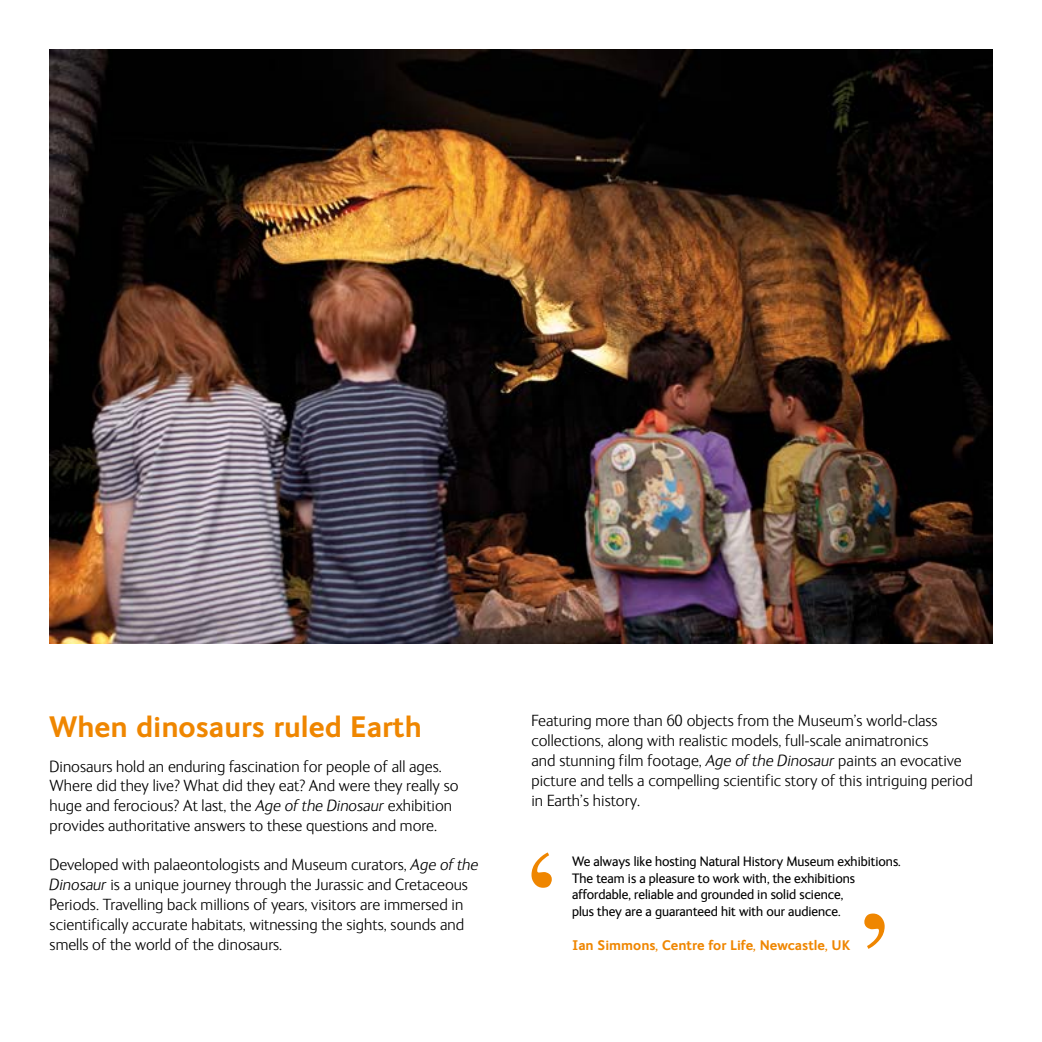
<style>
.page{position:relative;width:1042px;height:1042px;background:#fff}
.page>*{position:absolute;margin:0;border:0;box-sizing:border-box;transform-origin:0 0}
.t1{font:700 29.75px "NHM Ingrid";color:#ef8600}
.t2{font:300 16.62px/19.9px "NHM Ingrid";color:#000}
.t3{font:14px/16.8px "NHM Ingrid";color:#000}
.t4{font:700 14px "NHM Ingrid";color:#ef8600}
.s1{font-style:italic}
</style>
<div class="page">
<img style="left:50px;top:50px;width:942px;height:594px">
<svg style="left:864px;top:913px;width:20px;height:36px"></svg>
<svg style="left:531px;top:852px;width:21px;height:36px"></svg>
<h1 class="t1" style="left:50px;top:710px;width:374px">When dinosaurs ruled Earth</h1>
<p class="t2" style="left:50px;top:756px;width:410px">Dinosaurs hold an enduring fascination for people of all ages.<br>Where did they live? What did they eat? And were they really so huge and ferocious? At last, the <span class="s1">Age of the Dinosaur</span> exhibition provides authoritative answers to these questions and more.</p>
<p class="t2" style="left:50px;top:854px;width:430px">Developed with palaeontologists and Museum curators, <span class="s1">Age of the Dinosaur</span> is a unique journey through the Jurassic and Cretaceous Periods. Travelling back millions of years, visitors are immersed in scientifically accurate habitats, witnessing the sights, sounds and smells of the world of the dinosaurs.</p>
<p class="t2" style="left:531px;top:711px;width:443px">Featuring more than 60 objects from the Museum’s world-class collections, along with realistic models, full-scale animatronics<br>and stunning film footage, <span class="s1">Age of the Dinosaur</span> paints an evocative picture and tells a compelling scientific story of this intriguing period in Earth’s history.</p>
<p class="t3" style="left:572px;top:853px;width:330px">We always like hosting Natural History Museum exhibitions.<br>The team is a pleasure to work with, the exhibitions affordable, reliable and grounded in solid science,<br>plus they are a guaranteed hit with our audience.</p>
<p class="t4" style="left:572px;top:937px;width:280px">Ian Simmons, Centre for Life, Newcastle, UK</p>
</div>
